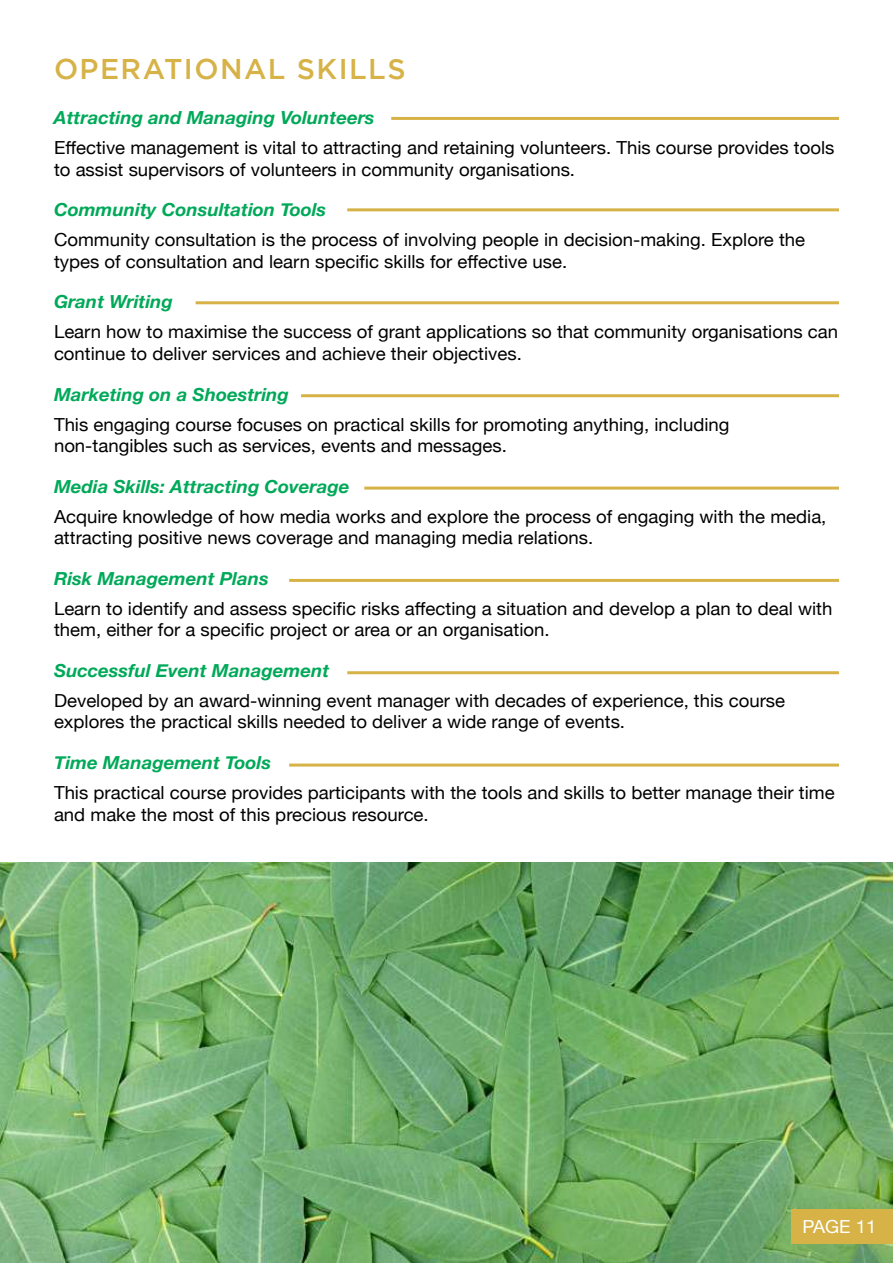
<style>
.page{position:relative;width:893px;height:1263px;background:#fff}
.page>*{position:absolute;margin:0;border:0;box-sizing:border-box;transform-origin:0 0}
.t1{font:500 28.5px "Gotham";letter-spacing:.05em;color:#d6b247}
.t2{font:18px/21.6px "Helvetica Neue";color:#000}
.t3{font:italic 700 18px "Helvetica Neue";color:#00a959}
.t4{font:18px "Helvetica Neue";color:#fff}
</style>
<div class="page">
<img style="left:0;top:862px;width:893px;height:401px">
<hr style="left:391px;top:117px;width:448px;height:3px;background:#d6b247">
<hr style="left:347px;top:208px;width:492px;height:3px;background:#d6b247">
<hr style="left:196px;top:301px;width:643px;height:3px;background:#d6b247">
<hr style="left:301px;top:394px;width:538px;height:3px;background:#d6b247">
<hr style="left:364px;top:487px;width:475px;height:3px;background:#d6b247">
<hr style="left:289px;top:579px;width:550px;height:3px;background:#d6b247">
<hr style="left:347px;top:671px;width:492px;height:3px;background:#d6b247">
<hr style="left:289px;top:763px;width:550px;height:3px;background:#d6b247">
<div style="left:791px;top:1209px;width:102px;height:35px;background:#d6b247"></div>
<h1 class="t1" style="left:54px;top:53px;width:353px">OPERATIONAL SKILLS</h1>
<p class="t3" style="left:54px;top:111px;width:322px">Attracting and Managing Volunteers</p>
<p class="t2" style="left:54px;top:138px;width:782px">Effective management is vital to attracting and retaining volunteers. This course provides tools to assist supervisors of volunteers in community organisations.</p>
<p class="t3" style="left:54px;top:203px;width:274px">Community Consultation Tools</p>
<p class="t2" style="left:54px;top:230px;width:753px">Community consultation is the process of involving people in decision-making. Explore the types of consultation and learn specific skills for effective use.</p>
<p class="t3" style="left:54px;top:295px;width:120px">Grant Writing</p>
<p class="t2" style="left:54px;top:322px;width:785px">Learn how to maximise the success of grant applications so that community organisations can continue to deliver services and achieve their objectives.</p>
<p class="t3" style="left:54px;top:380px;width:236px">Marketing on a Shoestring</p>
<p class="t2" style="left:54px;top:414px;width:677px">This engaging course focuses on practical skills for promoting anything, including non-tangibles such as services, events and messages.</p>
<p class="t3" style="left:54px;top:472px;width:297px">Media Skills: Attracting Coverage</p>
<p class="t2" style="left:54px;top:506px;width:774px">Acquire knowledge of how media works and explore the process of engaging with the media, attracting positive news coverage and managing media relations.</p>
<p class="t3" style="left:54px;top:564px;width:216px">Risk Management Plans</p>
<p class="t2" style="left:54px;top:599px;width:780px">Learn to identify and assess specific risks affecting a situation and develop a plan to deal with them, either for a specific project or area or an organisation.</p>
<p class="t3" style="left:54px;top:664px;width:277px">Successful Event Management</p>
<p class="t2" style="left:54px;top:691px;width:733px">Developed by an award-winning event manager with decades of experience, this course explores the practical skills needed to deliver a wide range of events.</p>
<p class="t3" style="left:54px;top:756px;width:219px">Time Management Tools</p>
<p class="t2" style="left:54px;top:783px;width:782px">This practical course provides participants with the tools and skills to better manage their time and make the most of this precious resource.</p>
<p class="t4" style="left:802px;top:1214px;width:75px">PAGE 11</p>
</div>
